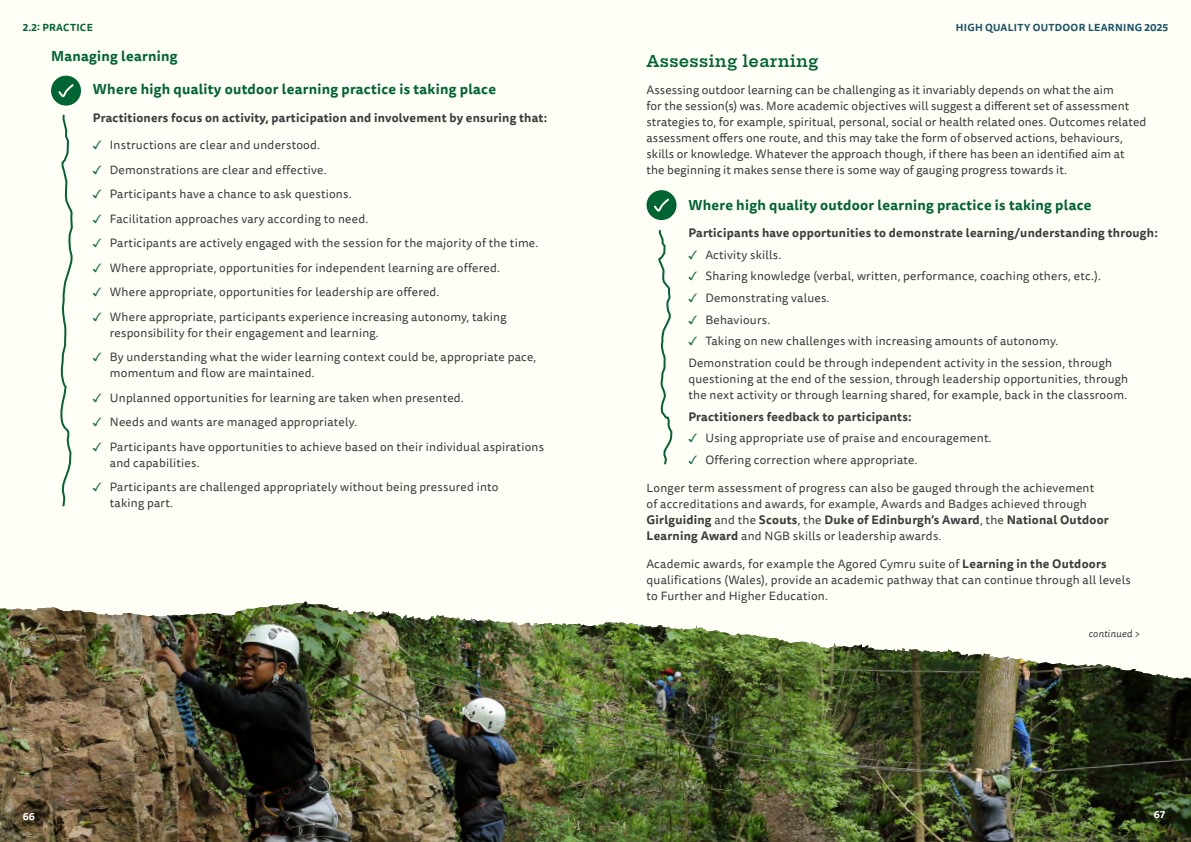
<style>
.page{position:relative;width:1191px;height:842px;background:#fffef7}
.page>*{position:absolute;margin:0;border:0;box-sizing:border-box;transform-origin:0 0}
.t1{font:600 16px "Hepta Slab";letter-spacing:.02em;color:#006533}
.t2{font:700 14px "Tisa Sans Pro";letter-spacing:.02em;color:#006533}
.t3{font:12px/16px "Tisa Sans Pro";letter-spacing:.02em;color:#3c3c3b}
.t4{font:700 12px "Tisa Sans Pro";letter-spacing:.02em;color:#3c3c3b}
.t5{font:700 10px "Tisa Sans Pro";letter-spacing:.03em;color:#185367}
.t6{font:700 10px "Tisa Sans Pro";letter-spacing:.03em;color:#006533}
.t7{font:italic 10px "Tisa Sans Pro";letter-spacing:.015em;color:#3c3c3b}
.t8{font:700 10px "Tisa Sans Pro";color:#fff}
.s1{font-family:"Arial Unicode MS";color:#1a7447}
.s2{font-weight:700}
</style>
<div class="page">
<img style="left:0;top:603px;width:1191px;height:239px">
<div style="left:51px;top:76px;width:30px;height:30px;background:#006533;border-radius:50%"></div>
<svg style="left:58px;top:84px;width:16px;height:14px"></svg>
<div style="left:646px;top:190px;width:30px;height:30px;background:#006533;border-radius:50%"></div>
<svg style="left:654px;top:198px;width:15px;height:14px"></svg>
<svg style="left:60px;top:114px;width:13px;height:393px"></svg>
<svg style="left:658px;top:229px;width:15px;height:236px"></svg>
<p class="t6" style="left:23px;top:20px;width:72px">2.2: PRACTICE</p>
<p class="t5" style="left:956px;top:20px;width:214px">HIGH QUALITY OUTDOOR LEARNING 2025</p>
<p class="t2" style="left:51px;top:46px;width:128px">Managing learning</p>
<h1 class="t1" style="left:646px;top:52px;width:173px">Assessing learning</h1>
<p class="t3" style="left:646px;top:82px;width:501px">Assessing outdoor learning can be challenging as it invariably depends on what the aim<br>for the session(s) was. More academic objectives will suggest a different set of assessment strategies to, for example, spiritual, personal, social or health related ones. Outcomes related assessment offers one route, and this may take the form of observed actions, behaviours, skills or knowledge. Whatever the approach though, if there has been an identified aim at<br>the beginning it makes sense there is some way of gauging progress towards it.</p>
<p class="t2" style="left:93px;top:79px;width:405px">Where high quality outdoor learning practice is taking place</p>
<p class="t4" style="left:93px;top:109px;width:456px">Practitioners focus on activity, participation and involvement by ensuring that:</p>
<p class="t3" style="left:93px;top:137px;width:229px"><span class="s1">✓</span> Instructions are clear and understood.</p>
<p class="t3" style="left:93px;top:162px;width:235px"><span class="s1">✓</span> Demonstrations are clear and effective.</p>
<p class="t3" style="left:93px;top:186px;width:260px"><span class="s1">✓</span> Participants have a chance to ask questions.</p>
<p class="t3" style="left:93px;top:211px;width:277px"><span class="s1">✓</span> Facilitation approaches vary according to need.</p>
<p class="t3" style="left:93px;top:235px;width:447px"><span class="s1">✓</span> Participants are actively engaged with the session for the majority of the time.</p>
<p class="t3" style="left:93px;top:260px;width:408px"><span class="s1">✓</span> Where appropriate, opportunities for independent learning are offered.</p>
<p class="t3" style="left:93px;top:284px;width:348px"><span class="s1">✓</span> Where appropriate, opportunities for leadership are offered.</p>
<p class="t3" style="left:110px;top:309px;width:398px;text-indent:-17px"><span class="s1">✓</span> Where appropriate, participants experience increasing autonomy, taking responsibility for their engagement and learning.</p>
<p class="t3" style="left:110px;top:349px;width:428px;text-indent:-17px"><span class="s1">✓</span> By understanding what the wider learning context could be, appropriate pace, momentum and flow are maintained.</p>
<p class="t3" style="left:93px;top:390px;width:372px"><span class="s1">✓</span> Unplanned opportunities for learning are taken when presented.</p>
<p class="t3" style="left:93px;top:414px;width:265px"><span class="s1">✓</span> Needs and wants are managed appropriately.</p>
<p class="t3" style="left:110px;top:439px;width:436px;text-indent:-17px"><span class="s1">✓</span> Participants have opportunities to achieve based on their individual aspirations and capabilities.</p>
<p class="t3" style="left:110px;top:479px;width:390px;text-indent:-17px"><span class="s1">✓</span> Participants are challenged appropriately without being pressured into taking part.</p>
<p class="t2" style="left:688px;top:194px;width:405px">Where high quality outdoor learning practice is taking place</p>
<p class="t4" style="left:688px;top:224px;width:471px">Participants have opportunities to demonstrate learning/understanding through:</p>
<p class="t3" style="left:688px;top:247px;width:94px"><span class="s1">✓</span> Activity skills.</p>
<p class="t3" style="left:688px;top:268px;width:414px"><span class="s1">✓</span> Sharing knowledge (verbal, written, performance, coaching others, etc.).</p>
<p class="t3" style="left:688px;top:290px;width:143px"><span class="s1">✓</span> Demonstrating values.</p>
<p class="t3" style="left:688px;top:312px;width:83px"><span class="s1">✓</span> Behaviours.</p>
<p class="t3" style="left:688px;top:331px;width:425px;line-height:21.7px"><span class="s1">✓</span> Taking on new challenges with increasing amounts of autonomy.<br>Demonstration could be through independent activity in the session, through</p>
<p class="t3" style="left:688px;top:371px;width:441px">questioning at the end of the session, through leadership opportunities, through the next activity or through learning shared, for example, back in the classroom.</p>
<p class="t4" style="left:688px;top:408px;width:225px">Practitioners feedback to participants:</p>
<p class="t3" style="left:688px;top:430px;width:305px"><span class="s1">✓</span> Using appropriate use of praise and encouragement.</p>
<p class="t3" style="left:688px;top:452px;width:231px"><span class="s1">✓</span> Offering correction where appropriate.</p>
<p class="t3" style="left:646px;top:480px;width:464px">Longer term assessment of progress can also be gauged through the achievement<br>of accreditations and awards, for example, Awards and Badges achieved through <span class="s2">Girlguiding</span> and the <span class="s2">Scouts</span>, the <span class="s2">Duke of Edinburgh’s Award</span>, the <span class="s2">National Outdoor Learning Award</span> and NGB skills or leadership awards.</p>
<p class="t3" style="left:646px;top:556px;width:486px">Academic awards, for example the Agored Cymru suite of <span class="s2">Learning in the Outdoors </span>qualifications (Wales), provide an academic pathway that can continue through all levels to Further and Higher Education.</p>
<p class="t7" style="left:1088px;top:626px;width:53px">continued &gt;</p>
<p class="t8" style="left:23px;top:809px;width:14px">66</p>
<p class="t8" style="left:1153px;top:807px;width:13px">67</p>
</div>
